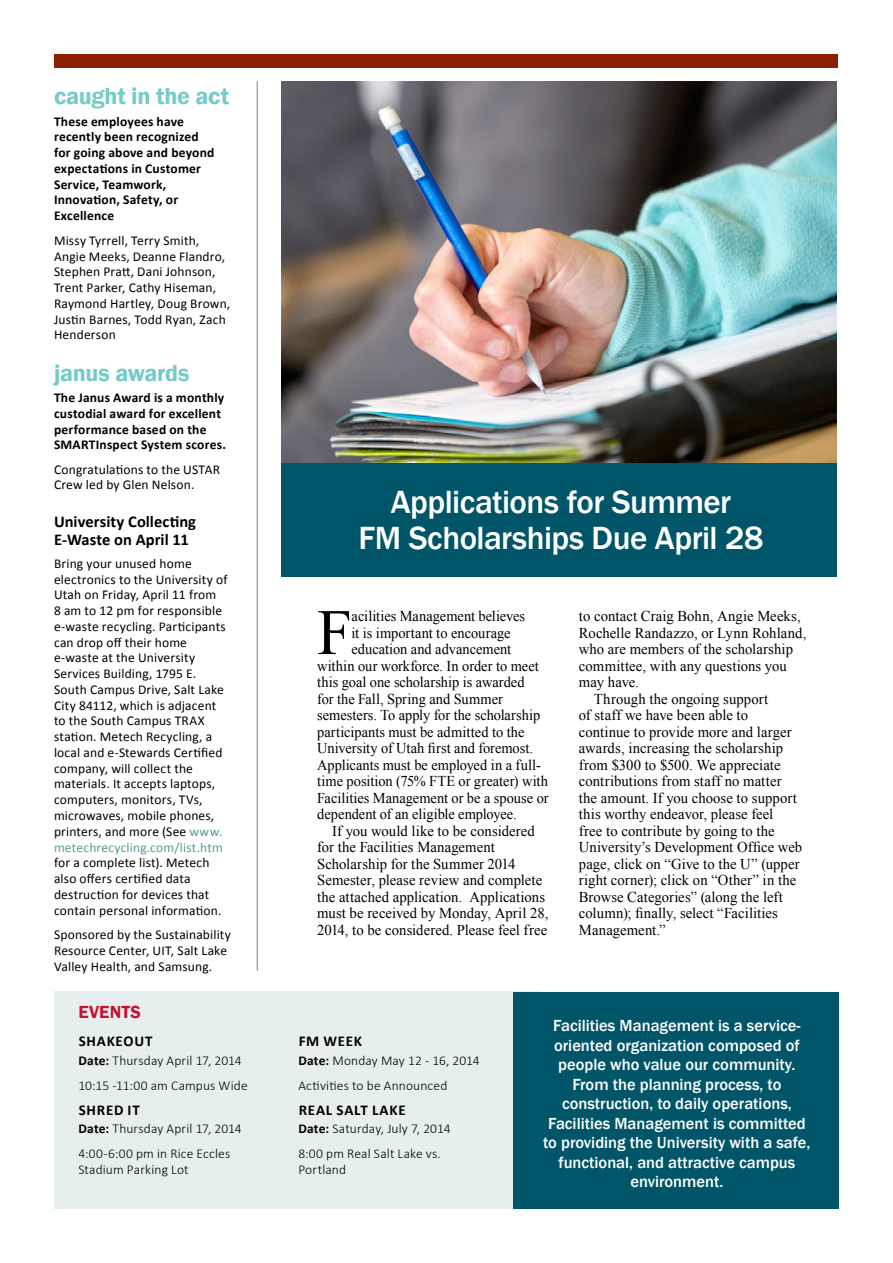
<style>
.page{position:relative;width:893px;height:1263px;background:#fff}
.page>*{position:absolute;margin:0;border:0;box-sizing:border-box;transform-origin:0 0}
.t1{font:64.8px "Times New Roman";color:#000;scale:.96 1}
.t2{font:500 33px/36px "Franklin Gothic";letter-spacing:-.015em;color:#fff;text-align:center}
.t3{font:600 24px "Franklin Gothic";letter-spacing:-.01em;color:#74cbc8}
.t4{font:600 18px "Franklin Gothic";letter-spacing:.01em;color:#c41230}
.t5{font:500 16.5px/19.5px "Franklin Gothic";color:#fff;text-align:center}
.t6{font:700 16.5px/18px "Calibri";letter-spacing:.005em;color:#000}
.t7{font:15px "Times New Roman";color:#000}
.t8{font:15px "Times New Roman";color:#000;scale:.96 1}
.t9{font:700 15px "Calibri";letter-spacing:.05em;color:#000}
.t10{font:13.5px/15.8px "Calibri";letter-spacing:.01em;color:#000}
.t11{font:700 13.5px/15.8px "Calibri";letter-spacing:.015em;color:#000}
.t12{font:300 13.5px/24.8px "Calibri";letter-spacing:.01em;color:#000}
.s1{color:#5b9b98}
.s2{font-weight:700}
</style>
<div class="page">
<div style="left:54px;top:992px;width:488px;height:217px;background:#e7efee"></div>
<div style="left:281px;top:447px;width:555px;height:129px;background:#005568"></div>
<div style="left:513px;top:992px;width:325px;height:216px;background:#005568"></div>
<hr style="left:257px;top:81px;width:1px;height:890px;background:#808285">
<div style="left:54px;top:54px;width:783px;height:13px;background:#8a1f03"></div>
<img style="left:281px;top:81px;width:555px;height:381px">
<h3 class="t3" style="left:54px;top:82px;width:177px">caught in the act</h3>
<p class="t11" style="left:54px;top:113px;width:162px">These employees have recently been recognized for going above and beyond expectations in Customer<br>Service, Teamwork,<br>Innovation, Safety, or<br>Excellence</p>
<p class="t10" style="left:54px;top:232px;width:178px">Missy Tyrrell, Terry Smith,<br>Angie Meeks, Deanne Flandro,<br>Stephen Pratt, Dani Johnson,<br>Trent Parker, Cathy Hiseman,<br>Raymond Hartley, Doug Brown,<br>Justin Barnes, Todd Ryan, Zach<br>Henderson</p>
<h3 class="t3" style="left:54px;top:359px;width:137px">janus awards</h3>
<p class="t11" style="left:54px;top:390px;width:173px">The Janus Award is a monthly custodial award for excellent performance based on the<br>SMARTInspect System scores.</p>
<p class="t10" style="left:54px;top:461px;width:168px">Congratulations to the USTAR<br>Crew led by Glen Nelson.</p>
<p class="t6" style="left:54px;top:512px;width:144px">University Collecting<br>E-Waste on April 11</p>
<p class="t10" style="left:54px;top:556px;width:175px">Bring your unused home electronics to the University of<br>Utah on Friday, April 11 from<br>8 am to 12 pm for responsible e-waste recycling. Participants can drop off their home e-waste at the University<br>Services Building, 1795 E.<br>South Campus Drive, Salt Lake<br>City 84112, which is adjacent to the South Campus TRAX station. Metech Recycling, a local and e-Stewards Certified company, will collect the materials. It accepts laptops, computers, monitors, TVs, microwaves, mobile phones, printers, and more (See <span class="s1">www. metechrecycling.com/list.htm</span></p>
<p class="t10" style="left:54px;top:855px;width:169px">for a complete list). Metech also offers certified data destruction for devices that contain personal information.</p>
<p class="t10" style="left:54px;top:927px;width:179px">Sponsored by the Sustainability<br>Resource Center, UIT, Salt Lake<br>Valley Health, and Samsung.</p>
<h3 class="t4" style="left:78px;top:1001px;width:64px">EVENTS</h3>
<p class="t9" style="left:79px;top:1032px;width:75px">SHAKEOUT</p>
<p class="t12" style="left:78px;top:1048px;width:171px"><span class="s2">Date:</span> Thursday April 17, 2014<br>10:15 -11:00 am Campus Wide</p>
<p class="t9" style="left:79px;top:1100px;width:63px">SHRED IT</p>
<p class="t12" style="left:78px;top:1116px;width:165px"><span class="s2">Date:</span> Thursday April 17, 2014<br>4:00-6:00 pm in Rice Eccles</p>
<p class="t12" style="left:78px;top:1157px;width:112px">Stadium Parking Lot</p>
<h2 class="t2" style="left:359px;top:485px;width:406px">Applications for Summer<br>FM Scholarships Due April 28</h2>
<h1 class="t1" style="left:317px;top:589px;width:38px">F</h1>
<p class="t8" style="left:351px;top:606px;width:182px">acilities Management believes</p>
<p class="t8" style="left:351px;top:622px;width:167px">it is important to encourage</p>
<p class="t8" style="left:351px;top:639px;width:168px">education and advancement</p>
<p class="t8" style="left:317px;top:655px;width:232px">within our workforce. In order to meet</p>
<p class="t8" style="left:317px;top:672px;width:218px">this goal one scholarship is awarded</p>
<p class="t8" style="left:317px;top:688px;width:195px">for the Fall, Spring and Summer</p>
<p class="t8" style="left:317px;top:705px;width:234px">semesters. To apply for the scholarship</p>
<p class="t8" style="left:317px;top:721px;width:217px">participants must be admitted to the</p>
<p class="t8" style="left:317px;top:738px;width:226px">University of Utah first and foremost.</p>
<p class="t8" style="left:317px;top:754px;width:235px">Applicants must be employed in a full-</p>
<p class="t8" style="left:317px;top:771px;width:242px">time position (75% FTE or greater) with</p>
<p class="t8" style="left:317px;top:787px;width:243px">Facilities Management or be a spouse or</p>
<p class="t8" style="left:317px;top:804px;width:209px">dependent of an eligible employee.</p>
<p class="t7" style="left:332px;top:820px;width:204px">If you would like to be considered</p>
<p class="t7" style="left:317px;top:837px;width:179px">for the Facilities Management</p>
<p class="t7" style="left:317px;top:853px;width:200px">Scholarship for the Summer 2014</p>
<p class="t7" style="left:317px;top:870px;width:227px">Semester, please review and complete</p>
<p class="t7" style="left:317px;top:886px;width:229px">the attached application. Applications</p>
<p class="t7" style="left:317px;top:903px;width:233px">must be received by Monday, April 28,</p>
<p class="t7" style="left:317px;top:919px;width:232px">2014, to be considered. Please feel free</p>
<p class="t7" style="left:579px;top:606px;width:223px">to contact Craig Bohn, Angie Meeks,</p>
<p class="t7" style="left:579px;top:622px;width:229px">Rochelle Randazzo, or Lynn Rohland,</p>
<p class="t7" style="left:579px;top:639px;width:216px">who are members of the scholarship</p>
<p class="t7" style="left:579px;top:655px;width:209px">committee, with any questions you</p>
<p class="t7" style="left:579px;top:672px;width:62px">may have.</p>
<p class="t7" style="left:594px;top:688px;width:176px">Through the ongoing support</p>
<p class="t7" style="left:579px;top:705px;width:171px">of staff we have been able to</p>
<p class="t7" style="left:579px;top:721px;width:214px">continue to provide more and larger</p>
<p class="t7" style="left:579px;top:738px;width:206px">awards, increasing the scholarship</p>
<p class="t7" style="left:579px;top:754px;width:203px">from $300 to $500. We appreciate</p>
<p class="t7" style="left:579px;top:771px;width:204px">contributions from staff no matter</p>
<p class="t7" style="left:579px;top:787px;width:220px">the amount. If you choose to support</p>
<p class="t7" style="left:579px;top:804px;width:196px">this worthy endeavor, please feel</p>
<p class="t7" style="left:579px;top:820px;width:197px">free to contribute by going to the</p>
<p class="t7" style="left:579px;top:837px;width:225px">University’s Development Office web</p>
<p class="t7" style="left:579px;top:853px;width:222px">page, click on “Give to the U” (upper</p>
<p class="t7" style="left:579px;top:870px;width:219px">right corner); click on “Other” in the</p>
<p class="t7" style="left:579px;top:886px;width:205px">Browse Categories” (along the left</p>
<p class="t7" style="left:579px;top:903px;width:201px">column); finally, select “Facilities</p>
<p class="t7" style="left:579px;top:919px;width:88px">Management.”</p>
<p class="t9" style="left:299px;top:1032px;width:65px">FM WEEK</p>
<p class="t12" style="left:298px;top:1048px;width:183px"><span class="s2">Date:</span> Monday May 12 - 16, 2014<br>Activities to be Announced</p>
<p class="t9" style="left:299px;top:1100px;width:108px">REAL SALT LAKE</p>
<p class="t12" style="left:298px;top:1116px;width:154px"><span class="s2">Date:</span> Saturday, July 7, 2014<br>8:00 pm Real Salt Lake vs.</p>
<p class="t12" style="left:298px;top:1157px;width:49px">Portland</p>
<p class="t5" style="left:543px;top:1016px;width:269px">Facilities Management is a service&shy;oriented organization composed of people who value our community.<br>From the planning process, to construction, to daily operations,<br>Facilities Management is committed to providing the University with a safe, functional, and attractive campus environment.</p>
</div>
